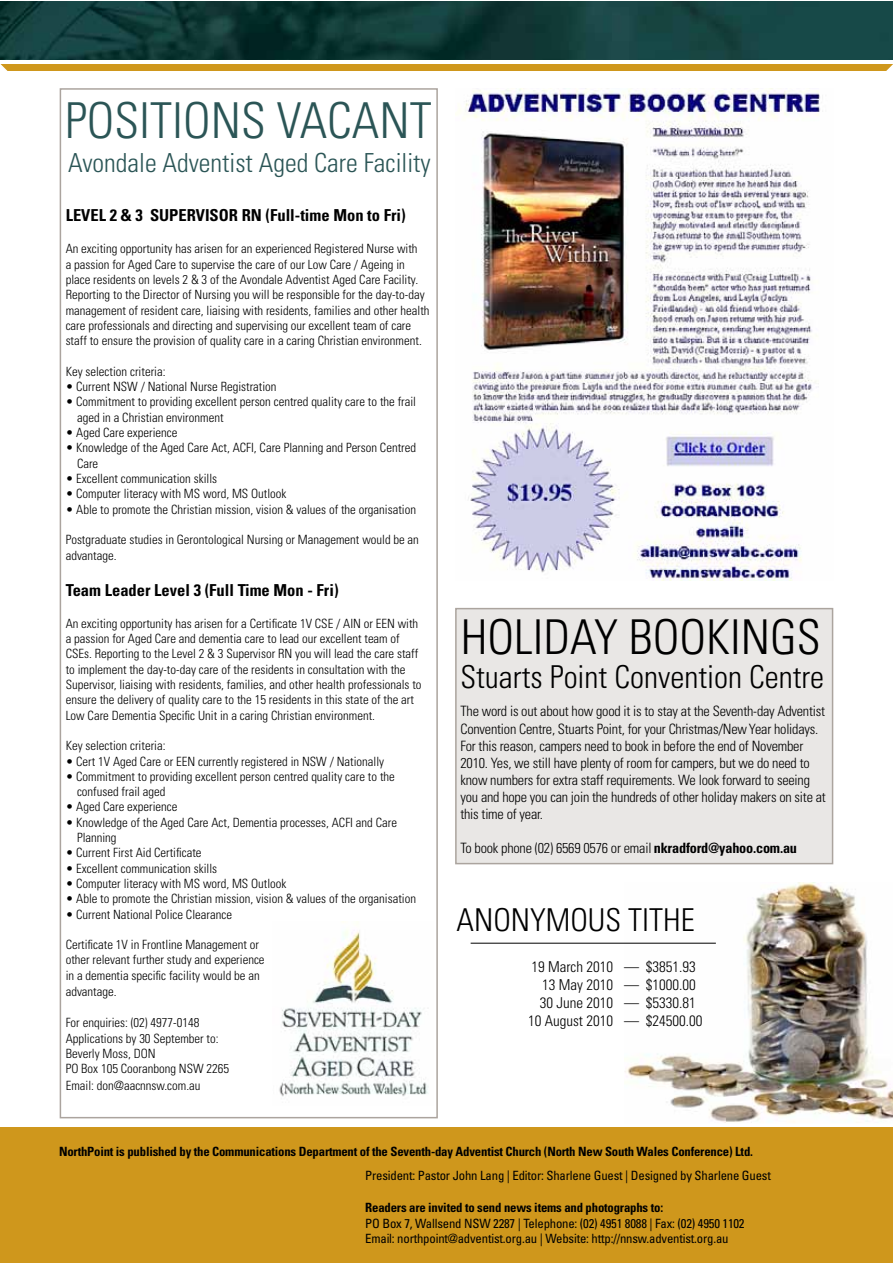
<style>
.page{position:relative;width:893px;height:1263px;background:#fff}
.page>*{position:absolute;margin:0;border:0;box-sizing:border-box;transform-origin:0 0}
.t1{font:300 condensed 49.5px "Univers";color:#2b5556}
.t2{font:300 condensed 48px "Univers";color:#000}
.t3{font:300 condensed 31.5px "Univers";color:#000}
.t4{font:300 condensed 26.25px "Univers";color:#2b5556}
.t5{font:700 condensed 16.5px "Univers";color:#000}
.t6{font:300 condensed 15px/18px "Univers";color:#000;text-align:right}
.t7{font:300 condensed 14.25px/17.1px "Univers";letter-spacing:-.015em;color:#000}
.t8{font:300 condensed 12.75px/15.3px "Univers";color:#000}
.t9{font:condensed 12.75px/15.8px "Univers";letter-spacing:-.015em;color:#000}
.t10{font:700 condensed 12.75px "Univers";letter-spacing:-.015em;color:#000}
.s1{font-weight:700}
</style>
<div class="page">
<img style="left:0;top:1px;width:892px;height:59px">
<div style="left:455px;top:608px;width:378px;height:256px;background:#e9e7e5;border:2px solid #aba49e"></div>
<div style="left:0;top:64px;width:892px;height:7px;background:#cf971c"></div>
<svg style="left:886px;top:65px;width:6px;height:6px"></svg>
<div style="left:0;top:1127px;width:892px;height:136px;background:#cf971c"></div>
<hr style="left:892px;top:1127px;width:1px;height:136px;background:#cf971c">
<svg style="left:0;top:64px;width:8px;height:7px"></svg>
<div style="left:60px;top:88px;width:378px;height:1030px;border:2px solid #aba49e"></div>
<img style="left:459px;top:88px;width:361px;height:493px">
<img style="left:624px;top:882px;width:268px;height:241px">
<img style="left:279px;top:930px;width:149px;height:167px">
<hr style="left:471px;top:943px;width:245px;height:1px;background:#000">
<h1 class="t1" style="left:65px;top:90px;width:368px">POSITIONS VACANT</h1>
<h3 class="t4" style="left:68px;top:147px;width:364px">Avondale Adventist Aged Care Facility</h3>
<p class="t5" style="left:66px;top:205px;width:342px">LEVEL 2 &amp; 3 SUPERVISOR RN (Full-time Mon to Fri)</p>
<p class="t8" style="left:66px;top:241px;width:365px">An exciting opportunity has arisen for an experienced Registered Nurse with<br>a passion for Aged Care to supervise the care of our Low Care / Ageing in place residents on levels 2 &amp; 3 of the Avondale Adventist Aged Care Facility.<br>Reporting to the Director of Nursing you will be responsible for the day-to-day management of resident care, liaising with residents, families and other health care professionals and directing and supervising our excellent team of care staff to ensure the provision of quality care in a caring Christian environment.</p>
<p class="t8" style="left:66px;top:364px;width:101px">Key selection criteria:</p>
<p class="t8" style="left:66px;top:379px;width:212px">• Current NSW / National Nurse Registration</p>
<p class="t8" style="left:77px;top:394px;width:341px;text-indent:-11px">• Commitment to providing excellent person centred quality care to the frail aged in a Christian environment</p>
<p class="t8" style="left:66px;top:425px;width:113px">• Aged Care experience</p>
<p class="t8" style="left:77px;top:440px;width:341px;text-indent:-11px">• Knowledge of the Aged Care Act, ACFI, Care Planning and Person Centred<br>Care</p>
<p class="t8" style="left:66px;top:471px;width:153px">• Excellent communication skills</p>
<p class="t8" style="left:66px;top:486px;width:222px">• Computer literacy with MS word, MS Outlook</p>
<p class="t8" style="left:66px;top:501px;width:352px">• Able to promote the Christian mission, vision &amp; values of the organisation</p>
<p class="t8" style="left:66px;top:531px;width:355px;line-height:16.2px">Postgraduate studies in Gerontological Nursing or Management would be an advantage.</p>
<p class="t5" style="left:66px;top:580px;width:274px">Team Leader Level 3 (Full Time Mon - Fri)</p>
<p class="t8" style="left:66px;top:616px;width:357px">An exciting opportunity has arisen for a Certificate 1V CSE / AIN or EEN with a passion for Aged Care and dementia care to lead our excellent team of CSEs. Reporting to the Level 2 &amp; 3 Supervisor RN you will lead the care staff to implement the day-to-day care of the residents in consultation with the Supervisor, liaising with residents, families, and other health professionals to ensure the delivery of quality care to the 15 residents in this state of the art Low Care Dementia Specific Unit in a caring Christian environment.</p>
<p class="t8" style="left:66px;top:738px;width:101px">Key selection criteria:</p>
<p class="t8" style="left:66px;top:753px;width:320px">• Cert 1V Aged Care or EEN currently registered in NSW / Nationally</p>
<p class="t8" style="left:77px;top:769px;width:319px;text-indent:-11px">• Commitment to providing excellent person centred quality care to the confused frail aged</p>
<p class="t8" style="left:66px;top:799px;width:113px">• Aged Care experience</p>
<p class="t8" style="left:77px;top:815px;width:321px;text-indent:-11px">• Knowledge of the Aged Care Act, Dementia processes, ACFI and Care<br>Planning</p>
<p class="t8" style="left:66px;top:845px;width:137px">• Current First Aid Certificate</p>
<p class="t8" style="left:66px;top:860px;width:153px">• Excellent communication skills</p>
<p class="t8" style="left:66px;top:876px;width:222px">• Computer literacy with MS word, MS Outlook</p>
<p class="t8" style="left:66px;top:891px;width:352px">• Able to promote the Christian mission, vision &amp; values of the organisation</p>
<p class="t8" style="left:66px;top:906px;width:168px">• Current National Police Clearance</p>
<p class="t8" style="left:66px;top:937px;width:200px">Certificate 1V in Frontline Management or other relevant further study and experience in a dementia specific facility would be an advantage.</p>
<p class="t8" style="left:66px;top:1015px;width:165px">For enquiries: (02) 4977-0148<br>Applications by 30 September to:<br>Beverly Moss, DON<br>PO Box 105 Cooranbong NSW 2265<br>Email: don@aacnnsw.com.au</p>
<h2 class="t2" style="left:461px;top:608px;width:362px">HOLIDAY BOOKINGS</h2>
<h3 class="t3" style="left:460px;top:658px;width:365px">Stuarts Point Convention Centre</h3>
<p class="t7" style="left:460px;top:703px;width:367px">The word is out about how good it is to stay at the Seventh-day Adventist Convention Centre, Stuarts Point, for your Christmas/New Year holidays.<br>For this reason, campers need to book in before the end of November 2010. Yes, we still have plenty of room for campers, but we do need to know numbers for extra staff requirements. We look forward to seeing you and hope you can join the hundreds of other holiday makers on site at this time of year.</p>
<p class="t7" style="left:460px;top:840px;width:338px">To book phone (02) 6569 0576 or email <span class="s1">nkradford@yahoo.com.au</span></p>
<h3 class="t3" style="left:457px;top:900px;width:240px">ANONYMOUS TITHE</h3>
<p class="t6" style="left:624px;top:957px;width:73px">— $3851.93</p>
<p class="t6" style="left:624px;top:975px;width:73px">— $1000.00</p>
<p class="t6" style="left:624px;top:993px;width:73px">— $5330.81</p>
<p class="t6" style="left:624px;top:1011px;width:80px">— $24500.00</p>
<p class="t6" style="left:528px;top:957px;width:86px">19 March 2010<br>13 May 2010<br>30 June 2010<br>10 August 2010</p>
<p class="t10" style="left:59px;top:1144px;width:695px">NorthPoint is published by the Communications Department of the Seventh-day Adventist Church (North New South Wales Conference) Ltd.</p>
<p class="t9" style="left:365px;top:1168px;width:407px">President: Pastor John Lang | Editor: Sharlene Guest | Designed by Sharlene Guest</p>
<p class="t10" style="left:365px;top:1199px;width:299px">Readers are invited to send news items and photographs to:</p>
<p class="t9" style="left:365px;top:1215px;width:381px">PO Box 7, Wallsend NSW 2287 | Telephone: (02) 4951 8088 | Fax: (02) 4950 1102<br>Email: northpoint@adventist.org.au | Website: http://nnsw.adventist.org.au</p>
</div>
